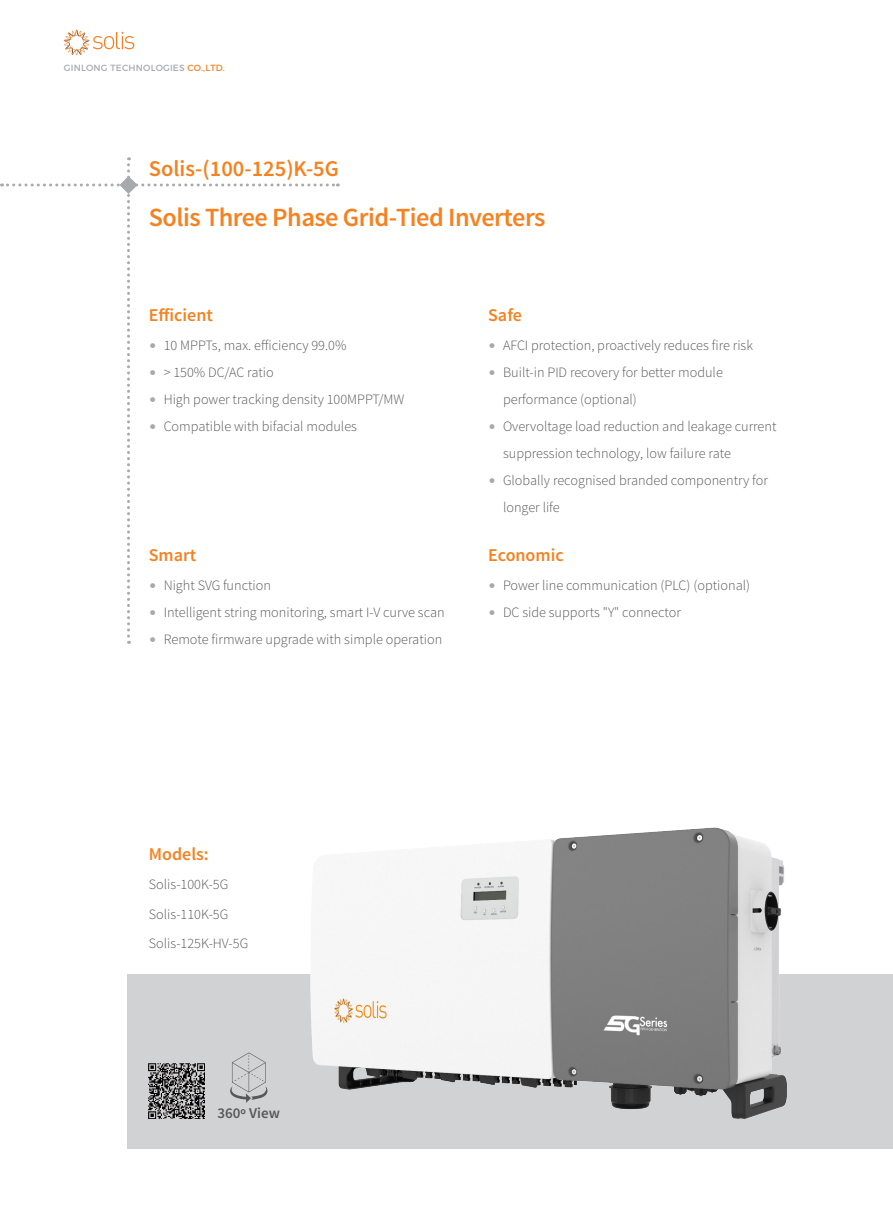
<style>
.page{position:relative;width:893px;height:1212px;background:#fff}
.page>*{position:absolute;margin:0;border:0;box-sizing:border-box;transform-origin:0 0}
.t1{font:600 26.25px "Source Sans Pro";letter-spacing:-.02em;color:#f58220}
.t2{font:600 22.5px "Source Sans Pro";color:#f58220}
.t3{font:600 18px "Source Sans Pro";color:#f58220}
.t4{font:600 15px "Source Sans Pro";color:#57585a}
.t5{font:300 14.25px/27px "Source Sans Pro";color:#57585a}
.t6{font:9px "Montserrat";letter-spacing:.025em;color:#a8a9ad}
.s1{color:#f58220}
.s2{color:#a8a9ad}
</style>
<div class="page">
<div style="left:128px;top:974px;width:765px;height:174px;background:#d1d2d4"></div>
<svg style="left:64px;top:30px;width:70px;height:25px"></svg>
<img style="left:311px;top:827px;width:476px;height:291px">
<img style="left:149px;top:1063px;width:55px;height:55px">
<svg style="left:230px;top:1052px;width:37px;height:51px"></svg>
<svg style="left:1px;top:157px;width:337px;height:487px"></svg>
<p class="t6" style="left:64px;top:63px;width:163px">GINLONG TECHNOLOGIES <span class="s1">CO.,LTD.</span></p>
<h2 class="t2" style="left:149px;top:154px;width:192px">Solis-(100-125)K-5G</h2>
<h1 class="t1" style="left:149px;top:201px;width:398px">Solis Three Phase Grid-Tied Inverters</h1>
<p class="t3" style="left:149px;top:304px;width:66px">Efficient</p>
<p class="t5" style="left:149px;top:332px;width:199px"><span class="s2">•</span> 10 MPPTs, max. efficiency 99.0%</p>
<p class="t5" style="left:149px;top:359px;width:126px"><span class="s2">•</span> &gt; 150% DC/AC ratio</p>
<p class="t5" style="left:149px;top:386px;width:257px"><span class="s2">•</span> High power tracking density 100MPPT/MW</p>
<p class="t5" style="left:149px;top:413px;width:210px"><span class="s2">•</span> Compatible with bifacial modules</p>
<p class="t3" style="left:149px;top:544px;width:49px">Smart</p>
<p class="t5" style="left:149px;top:572px;width:124px"><span class="s2">•</span> Night SVG function</p>
<p class="t5" style="left:149px;top:599px;width:297px"><span class="s2">•</span> Intelligent string monitoring, smart I-V curve scan</p>
<p class="t5" style="left:149px;top:626px;width:295px"><span class="s2">•</span> Remote firmware upgrade with simple operation</p>
<p class="t3" style="left:488px;top:304px;width:35px">Safe</p>
<p class="t5" style="left:488px;top:332px;width:266px"><span class="s2">•</span> AFCI protection, proactively reduces fire risk</p>
<p class="t5" style="left:503px;top:359px;width:221px;text-indent:-15px"><span class="s2">•</span> Built-in PID recovery for better module performance (optional)</p>
<p class="t5" style="left:503px;top:413px;width:275px;text-indent:-15px"><span class="s2">•</span> Overvoltage load reduction and leakage current suppression technology, low failure rate</p>
<p class="t5" style="left:503px;top:467px;width:266px;text-indent:-15px"><span class="s2">•</span> Globally recognised branded componentry for longer life</p>
<p class="t3" style="left:488px;top:544px;width:77px">Economic</p>
<p class="t5" style="left:488px;top:572px;width:263px"><span class="s2">•</span> Power line communication (PLC) (optional)</p>
<p class="t5" style="left:488px;top:599px;width:194px"><span class="s2">•</span> DC side supports "Y" connector</p>
<p class="t3" style="left:149px;top:843px;width:62px">Models:</p>
<p class="t5" style="left:149px;top:870px;width:101px;line-height:29.5px">Solis-100K-5G<br>Solis-110K-5G<br>Solis-125K-HV-5G</p>
<p class="t4" style="left:218px;top:1104px;width:64px">360º View</p>
</div>
